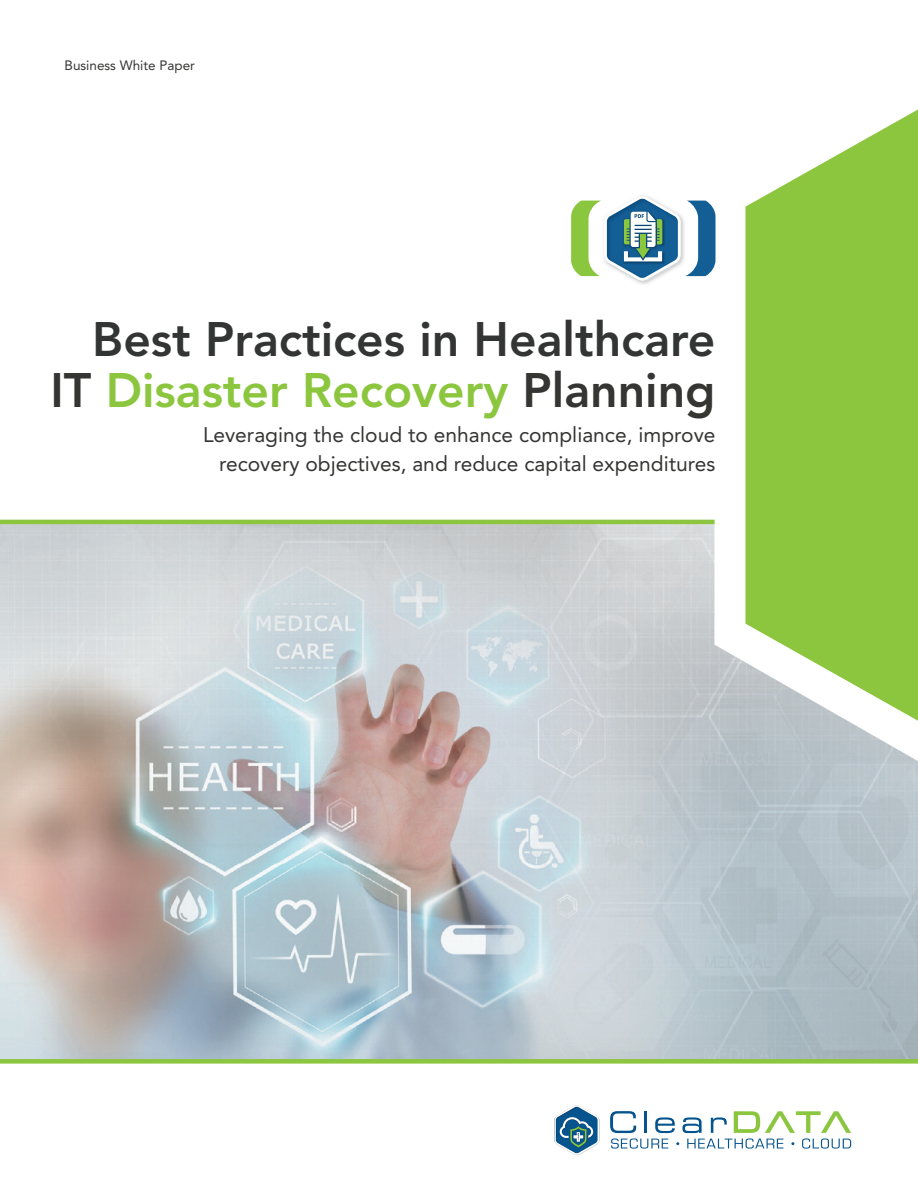
<style>
.page{position:relative;width:918px;height:1188px;background:#fff}
.page>*{position:absolute;margin:0;border:0;box-sizing:border-box;transform-origin:0 0}
.t1{font:800 48px "Avenir LT Std";color:#8bc63e}
.t2{font:800 48px "Avenir LT Std";color:#333434}
.Title_subheading{font:21px/28.5px "Avenir LT Std";color:#353534;text-align:right}
.t3{font:13.5px "Avenir LT Std";color:#353534}
.s1{color:#353534}
</style>
<div class="page">
<img style="left:634px;top:280px;width:20px;height:4px">
<svg style="left:571px;top:196px;width:145px;height:84px"></svg>
<svg style="left:610px;top:1111px;width:26px;height:22px"></svg>
<hr style="left:644px;top:1111px;width:3px;height:22px;background:#05548e">
<svg style="left:655px;top:1117px;width:20px;height:16px"></svg>
<svg style="left:682px;top:1117px;width:20px;height:16px"></svg>
<svg style="left:711px;top:1117px;width:16px;height:16px"></svg>
<svg style="left:734px;top:1111px;width:117px;height:22px"></svg>
<svg style="left:611px;top:1139px;width:57px;height:10px"></svg>
<svg style="left:687px;top:1139px;width:96px;height:10px"></svg>
<svg style="left:802px;top:1139px;width:49px;height:10px"></svg>
<svg style="left:554px;top:1105px;width:45px;height:50px"></svg>
<svg style="left:746px;top:110px;width:172px;height:412px;background:#98cc54"></svg>
<img style="left:0;top:522px;width:918px;height:537px">
<hr style="left:0;top:520px;width:715px;height:4px;background:#8bc63e">
<div style="left:0;top:1059px;width:918px;height:5px;background:#8bc63e"></div>
<p class="t3" style="left:64px;top:58px;width:132px">Business White Paper</p>
<p class="t2" style="left:92px;top:311px;width:625px">Best Practices in Healthcare</p>
<p class="t1" style="left:51px;top:362px;width:666px"><span class="s1">IT</span> Disaster Recovery <span class="s1">Planning</span></p>
<p class="Title_subheading" style="left:203px;top:421px;width:514px">Leveraging the cloud to enhance compliance, improve recovery objectives, and reduce capital expenditures</p>
</div>
